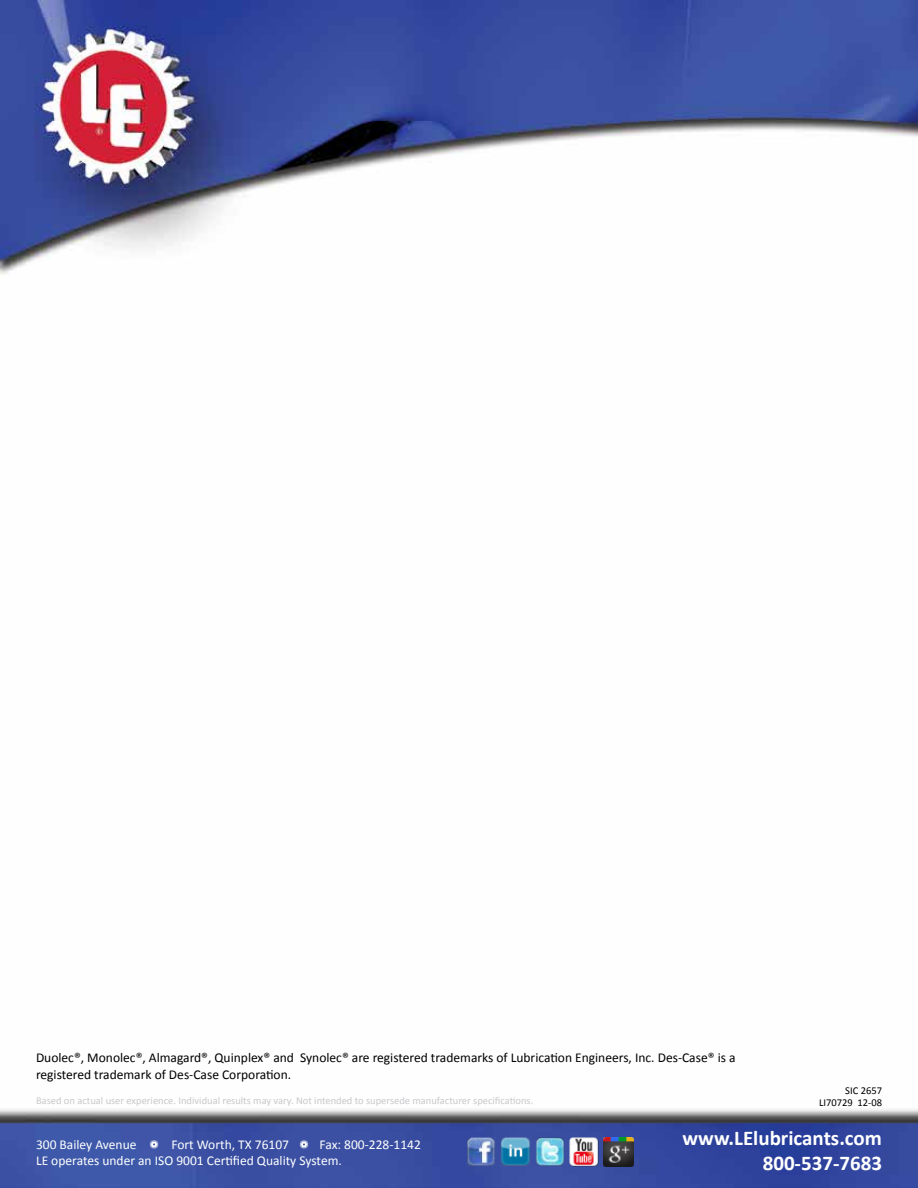
<style>
.page{position:relative;width:918px;height:1188px;background:#fff}
.page>*{position:absolute;margin:0;border:0;box-sizing:border-box;transform-origin:0 0}
.t1{font:700 21px/25.2px "Calibri";color:#fff;text-align:right}
.t2{font:13.5px/16.2px "Calibri";color:#000}
.t3{font:13.5px/16.2px "Calibri";color:#fff}
.t4{font:10.5px "Calibri";color:#c7c8ca}
.t5{font:10.5px/12.6px "Calibri";color:#000;text-align:right}
</style>
<div class="page">
<img style="left:0;top:0;width:918px;height:1188px">
<svg style="left:150px;top:1140px;width:8px;height:9px"></svg>
<svg style="left:300px;top:1140px;width:8px;height:9px"></svg>
<img style="left:467px;top:1138px;width:29px;height:29px">
<img style="left:501px;top:1138px;width:29px;height:29px">
<img style="left:570px;top:1138px;width:29px;height:29px">
<img style="left:535px;top:1138px;width:30px;height:29px">
<img style="left:604px;top:1138px;width:29px;height:29px">
<p class="t2" style="left:36px;top:1050px;width:701px">Duolec®, Monolec®, Almagard®, Quinplex® and Synolec® are registered trademarks of Lubrication Engineers, Inc. Des-Case® is a registered trademark of Des-Case Corporation.</p>
<p class="t4" style="left:36px;top:1094px;width:499px">Based on actual user experience. Individual results may vary. Not intended to supersede manufacturer specifications.</p>
<p class="t5" style="left:819px;top:1084px;width:64px">SIC 2657<br>LI70729 12-08</p>
<p class="t3" style="left:36px;top:1136px;width:386px;text-indent:284px">Fax: 800-228-1142<br>LE operates under an ISO 9001 Certified Quality System.</p>
<h1 class="t1" style="left:683px;top:1125px;width:201px">www.LElubricants.com<br>800-537-7683</h1>
<p class="t3" style="left:36px;top:1136px;width:102px">300 Bailey Avenue</p>
<p class="t3" style="left:171px;top:1136px;width:119px">Fort Worth, TX 76107</p>
</div>
